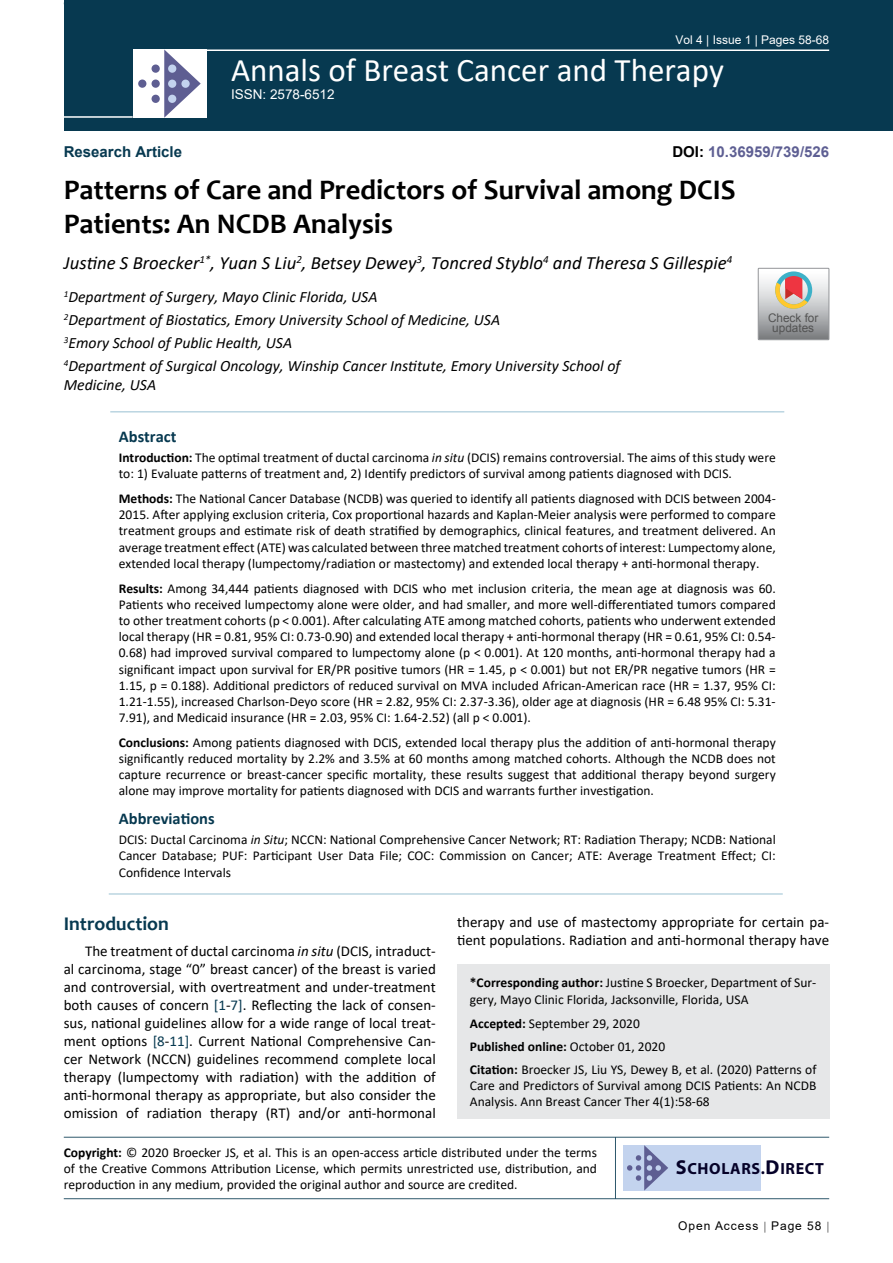
<style>
.page{position:relative;width:893px;height:1263px;background:#fff}
.page>*{position:absolute;margin:0;border:0;box-sizing:border-box;transform-origin:0 0}
.t1{font:33px "Calibri";color:#fff}
.t2{font:700 28.5px/34.2px "Candara";color:#000}
.t3{font:700 19.5px "Candara";color:#073950}
.t4{font:italic 18.75px "Calibri";color:#000}
.t5{font:700 16.5px "Calibri";color:#073950}
.t6{font:700 16.2px "Myriad Pro";letter-spacing:.04em;color:#050128}
.t7{font:italic 15.75px/23.1px "Calibri";color:#000}
.t8{font:15px/18px "Calibri";color:#000;text-align:justify}
.t9{font:700 15px "Arial";color:#5e5f93}
.t10{font:700 15px "Arial";color:#073950}
.t11{font:13.5px/16.2px "Calibri";color:#000;text-align:justify}
.t12{font:13.5px "Arial";color:#fff}
.t13{font:12px "Arial";color:#fff}
.t14{font:12px "Arial";letter-spacing:.08em;color:#000}
.t15{font:11.85px/10.2px "Arial";color:#535353;text-align:center}
.s1{color:#000}
.s2{font-weight:700}
.s3{font-style:italic}
.s4{color:#073950}
.s5{font-size:20.25px}
</style>
<div class="page">
<div style="left:64px;top:0;width:829px;height:131px;background:#073950"></div>
<div style="left:457px;top:964px;width:372px;height:155px;background:#e6e7e8"></div>
<hr style="left:64px;top:1137px;width:765px;height:1px;background:#073950">
<hr style="left:64px;top:1198px;width:765px;height:1px;background:#073950">
<hr style="left:615px;top:1137px;width:1px;height:62px;background:#073950">
<hr style="left:204px;top:49px;width:625px;height:2px;background:#fff">
<hr style="left:64px;top:116px;width:69px;height:2px;background:#fff">
<div style="left:133px;top:49px;width:74px;height:69px;background:#fff"></div>
<svg style="left:164px;top:49px;width:37px;height:69px"></svg>
<div style="left:152px;top:65px;width:8px;height:8px;background:#5e5e92;border-radius:50%"></div>
<div style="left:138px;top:80px;width:8px;height:8px;background:#5e5e92;border-radius:50%"></div>
<div style="left:152px;top:80px;width:8px;height:8px;background:#5e5e92;border-radius:50%"></div>
<div style="left:168px;top:80px;width:8px;height:8px;background:#c3d3ee;border-radius:50%"></div>
<div style="left:181px;top:80px;width:9px;height:8px;background:#c3d3ee;border-radius:50%"></div>
<div style="left:168px;top:95px;width:8px;height:8px;background:#c3d3ee;border-radius:50%"></div>
<div style="left:168px;top:65px;width:8px;height:8px;background:#c3d3ee;border-radius:50%"></div>
<div style="left:152px;top:95px;width:8px;height:8px;background:#5e5e92;border-radius:50%"></div>
<div style="left:623px;top:1145px;width:138px;height:45px;background:#c3d3ee"></div>
<svg style="left:627px;top:1145px;width:41px;height:45px"></svg>
<hr style="left:110px;top:411px;width:674px;height:1px;background:#98c0d2">
<hr style="left:109px;top:893px;width:674px;height:1px;background:#98c0d2">
<svg style="left:758px;top:268px;width:71px;height:72px;background:#bdb6b3"></svg>
<p class="t13" style="left:675px;top:31px;width:155px">Vol 4 | Issue 1 | Pages 58-68</p>
<h1 class="t1" style="left:231px;top:47px;width:494px">Annals of Breast Cancer and Therapy</h1>
<p class="t12" style="left:231px;top:85px;width:105px">ISSN: 2578-6512</p>
<p class="t9" style="left:672px;top:141px;width:158px"><span class="s1">DOI:</span> 10.36959/739/526</p>
<h2 class="t2" style="left:64px;top:173px;width:673px">Patterns of Care and Predictors of Survival among DCIS<br>Patients: An NCDB Analysis</h2>
<h3 class="t4" style="left:64px;top:250px;width:670px">Justine S Broecker<sup>1*</sup>, Yuan S Liu<sup>2</sup>, Betsey Dewey<sup>3</sup>, Toncred Styblo<sup>4</sup> and Theresa S Gillespie<sup>4</sup></h3>
<p class="t7" style="left:64px;top:284px;width:558px"><sup>1</sup>Department of Surgery, Mayo Clinic Florida, USA<br><sup>2</sup>Department of Biostatics, Emory University School of Medicine, USA<br><sup>3</sup>Emory School of Public Health, USA<br><sup>4</sup>Department of Surgical Oncology, Winship Cancer Institute, Emory University School of</p>
<p class="t7" style="left:64px;top:373px;width:94px">Medicine, USA</p>
<p class="t10" style="left:64px;top:141px;width:120px">Research Article</p>
<p class="t15" style="left:768px;top:312px;width:52px">Check for updates</p>
<p class="t5" style="left:119px;top:424px;width:59px">Abstract</p>
<p class="t11" style="left:119px;top:449px;width:658px"><span class="s2">Introduction:</span> The optimal treatment of ductal carcinoma <span class="s3">in situ</span> (DCIS) remains controversial. The aims of this study were to: 1) Evaluate patterns of treatment and, 2) Identify predictors of survival among patients diagnosed with DCIS.</p>
<p class="t11" style="left:119px;top:490px;width:658px"><span class="s2">Methods:</span> The National Cancer Database (NCDB) was queried to identify all patients diagnosed with DCIS between 2004- 2015. After applying exclusion criteria, Cox proportional hazards and Kaplan-Meier analysis were performed to compare treatment groups and estimate risk of death stratified by demographics, clinical features, and treatment delivered. An average treatment effect (ATE) was calculated between three matched treatment cohorts of interest: Lumpectomy alone, extended local therapy (lumpectomy/radiation or mastectomy) and extended local therapy + anti-hormonal therapy.</p>
<p class="t11" style="left:119px;top:580px;width:658px"><span class="s2">Results:</span> Among 34,444 patients diagnosed with DCIS who met inclusion criteria, the mean age at diagnosis was 60.<br>Patients who received lumpectomy alone were older, and had smaller, and more well-differentiated tumors compared to other treatment cohorts (p &lt; 0.001). After calculating ATE among matched cohorts, patients who underwent extended local therapy (HR = 0.81, 95% CI: 0.73-0.90) and extended local therapy + anti-hormonal therapy (HR = 0.61, 95% CI: 0.54- 0.68) had improved survival compared to lumpectomy alone (p &lt; 0.001). At 120 months, anti-hormonal therapy had a significant impact upon survival for ER/PR positive tumors (HR = 1.45, p &lt; 0.001) but not ER/PR negative tumors (HR = 1.15, p = 0.188). Additional predictors of reduced survival on MVA included African-American race (HR = 1.37, 95% CI:<br>1.21-1.55), increased Charlson-Deyo score (HR = 2.82, 95% CI: 2.37-3.36), older age at diagnosis (HR = 6.48 95% CI: 5.31- 7.91), and Medicaid insurance (HR = 2.03, 95% CI: 1.64-2.52) (all p &lt; 0.001).</p>
<p class="t11" style="left:119px;top:734px;width:658px"><span class="s2">Conclusions:</span> Among patients diagnosed with DCIS, extended local therapy plus the addition of anti-hormonal therapy significantly reduced mortality by 2.2% and 3.5% at 60 months among matched cohorts. Although the NCDB does not capture recurrence or breast-cancer specific mortality, these results suggest that additional therapy beyond surgery alone may improve mortality for patients diagnosed with DCIS and warrants further investigation.</p>
<p class="t5" style="left:119px;top:806px;width:97px">Abbreviations</p>
<p class="t11" style="left:119px;top:831px;width:658px">DCIS: Ductal Carcinoma <span class="s3">in Situ</span>; NCCN: National Comprehensive Cancer Network; RT: Radiation Therapy; NCDB: National Cancer Database; PUF: Participant User Data File; COC: Commission on Cancer; ATE: Average Treatment Effect; CI:<br>Confidence Intervals</p>
<h3 class="t3" style="left:64px;top:911px;width:107px">Introduction</h3>
<p class="t8" style="left:64px;top:942px;width:374px;text-indent:21px">The treatment of ductal carcinoma <span class="s3">in situ</span> (DCIS, intraduct&shy;al carcinoma, stage “0” breast cancer) of the breast is varied and controversial, with overtreatment and under-treatment both causes of concern <span class="s4">[1</span>-<span class="s4">7]</span>. Reflecting the lack of consen&shy;sus, national guidelines allow for a wide range of local treat&shy;ment options <span class="s4">[8</span>-<span class="s4">11]</span>. Current National Comprehensive Can&shy;cer Network (NCCN) guidelines recommend complete local therapy (lumpectomy with radiation) with the addition of anti-hormonal therapy as appropriate, but also consider the omission of radiation therapy (RT) and/or anti-hormonal</p>
<p class="t8" style="left:457px;top:912px;width:374px">therapy and use of mastectomy appropriate for certain pa&shy;tient populations. Radiation and anti-hormonal therapy have</p>
<p class="t11" style="left:470px;top:974px;width:348px"><span class="s2">*Corresponding author:</span> Justine S Broecker, Department of Sur&shy;gery, Mayo Clinic Florida, Jacksonville, Florida, USA</p>
<p class="t11" style="left:470px;top:1011px;width:348px;line-height:23px;text-align:left"><span class="s2">Accepted:</span> September 29, 2020<br><span class="s2">Published online:</span> October 01, 2020<br><span class="s2">Citation:</span> Broecker JS, Liu YS, Dewey B, et al. (2020) Patterns of</p>
<p class="t11" style="left:470px;top:1077px;width:348px">Care and Predictors of Survival among DCIS Patients: An NCDB<br>Analysis. Ann Breast Cancer Ther 4(1):58-68</p>
<p class="t11" style="left:64px;top:1144px;width:535px"><span class="s2">Copyright:</span> © 2020 Broecker JS, et al. This is an open-access article distributed under the terms of the Creative Commons Attribution License, which permits unrestricted use, distribution, and reproduction in any medium, provided the original author and source are credited.</p>
<p class="t6" style="left:676px;top:1158px;width:150px"><span class="s5">S</span>CHOLARS.<span class="s5">D</span>IRECT</p>
<p class="t14" style="left:678px;top:1217px;width:145px">Open Access Page 58</p>
</div>
